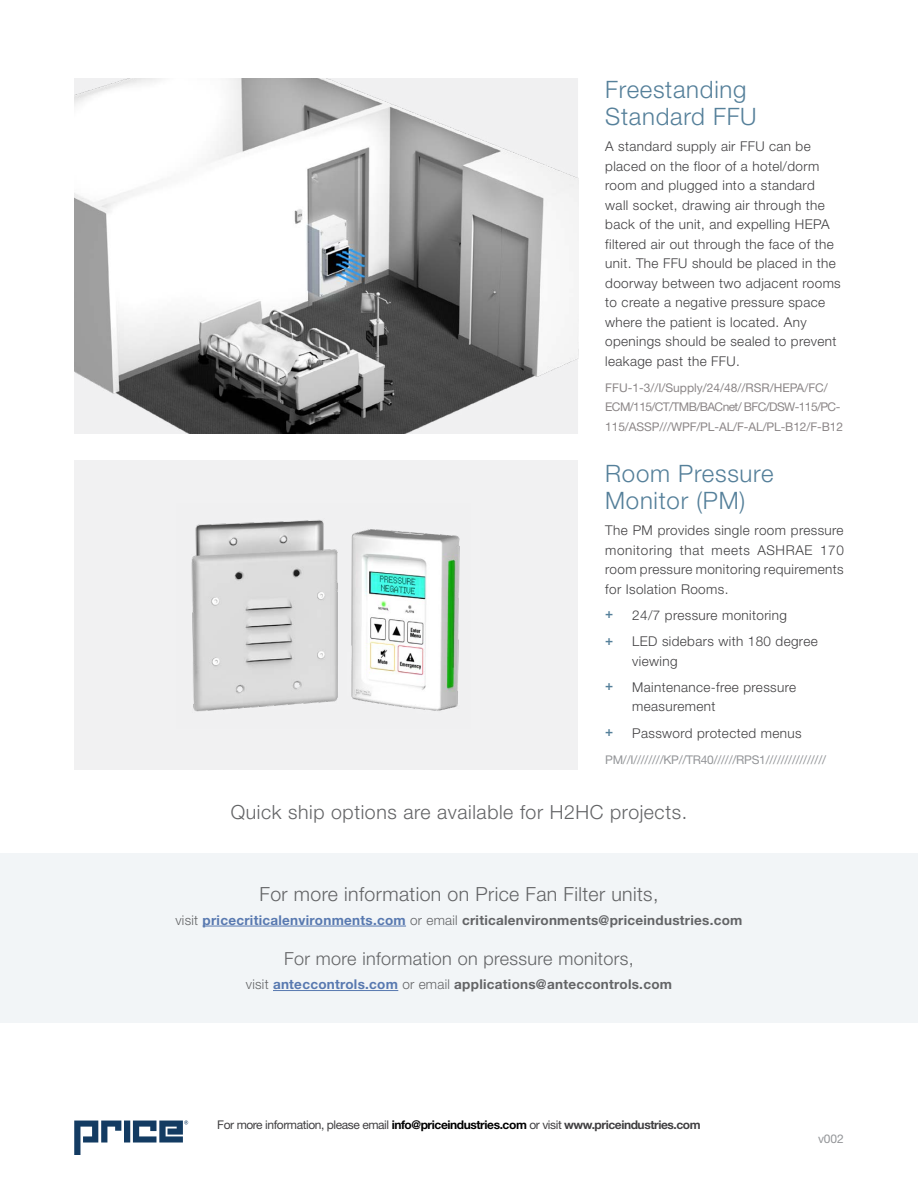
<style>
.page{position:relative;width:918px;height:1188px;background:#fff}
.page>*{position:absolute;margin:0;border:0;box-sizing:border-box;transform-origin:0 0}
.t1{font:300 24px/27px "Helvetica Neue LT Std";letter-spacing:.03em;color:#55809a}
.t2{font:300 19.5px "Helvetica Neue LT Std";letter-spacing:.025em;color:#636466}
.t3{font:300 18px "Helvetica Neue LT Std";letter-spacing:.02em;color:#636466}
.t4{font:300 13.5px/19.5px "Helvetica Neue LT Std";letter-spacing:.03em;color:#414042}
.t5{font:700 13.5px "Helvetica Neue LT Std";letter-spacing:.02em;color:#636466}
.t6{font:500 13.5px "Helvetica Neue LT Std";color:#55809a}
.t7{font:12px/19.5px "Helvetica Neue LT Std";letter-spacing:-.01em;color:#8c8788}
.t8{font:12px "Helvetica Neue LT Std";letter-spacing:-.035em;color:#414042}
.t9{font:12px "Helvetica Neue LT Std";letter-spacing:-.02em;color:#939598}
.s1{font-weight:300}
.s2{color:#5879b0}
.s3{font-weight:700;color:#000}
.s4{font-weight:700}
</style>
<div class="page">
<svg style="left:74px;top:1121px;width:47px;height:34px"></svg>
<div style="left:124px;top:1121px;width:6px;height:22px;background:#133b62"></div>
<svg style="left:133px;top:1120px;width:55px;height:23px"></svg>
<div style="left:74px;top:460px;width:504px;height:310px;background:#f1f1f2"></div>
<img style="left:74px;top:78px;width:504px;height:355px">
<img style="left:191px;top:520px;width:269px;height:192px">
<div style="left:0;top:853px;width:918px;height:170px;background:#f2f5f7"></div>
<hr style="left:203px;top:926px;width:203px;height:1px;background:#5879b0">
<hr style="left:273px;top:990px;width:125px;height:1px;background:#5879b0">
<h1 class="t1" style="left:605px;top:75px;width:153px">Freestanding<br>Standard FFU</h1>
<p class="t4" style="left:605px;top:136px;width:237px">A standard supply air FFU can be placed on the floor of a hotel/dorm room and plugged into a standard wall socket, drawing air through the back of the unit, and expelling HEPA filtered air out through the face of the unit. The FFU should be placed in the doorway between two adjacent rooms to create a negative pressure space where the patient is located. Any openings should be sealed to prevent leakage past the FFU.</p>
<p class="t7" style="left:605px;top:378px;width:239px">FFU-1-3//I/Supply/24/48//RSR/HEPA/FC/<br>ECM/115/CT/TMB/BACnet/ BFC/DSW-115/PC-<br>115/ASSP///WPF/PL-AL/F-AL/PL-B12/F-B12</p>
<h1 class="t1" style="left:605px;top:459px;width:170px">Room Pressure<br>Monitor (PM)</h1>
<p class="t4" style="left:605px;top:520px;width:240px;text-align:justify">The PM provides single room pressure monitoring that meets ASHRAE 170 room pressure monitoring requirements for Isolation Rooms.</p>
<p class="t6" style="left:605px;top:606px;width:10px">+</p>
<p class="t4" style="left:632px;top:605px;width:156px">24/7 pressure monitoring</p>
<p class="t6" style="left:605px;top:632px;width:10px">+</p>
<p class="t4" style="left:632px;top:631px;width:187px">LED sidebars with 180 degree viewing</p>
<p class="t6" style="left:605px;top:678px;width:10px">+</p>
<p class="t4" style="left:632px;top:677px;width:165px">Maintenance-free pressure measurement</p>
<p class="t6" style="left:605px;top:723px;width:10px">+</p>
<p class="t4" style="left:632px;top:723px;width:171px">Password protected menus</p>
<p class="t9" style="left:605px;top:753px;width:222px">PM//I////////KP//TR40//////RPS1////////////////</p>
<h2 class="t2" style="left:231px;top:800px;width:458px">Quick ship options are available for H2HC projects.</h2>
<h2 class="t2" style="left:259px;top:882px;width:401px">For more information on Price Fan Filter units,</h2>
<p class="t5" style="left:175px;top:912px;width:569px"><span class="s1">visit</span> <span class="s2">pricecriticalenvironments.com</span> <span class="s1">or email</span> criticalenvironments@priceindustries.com</p>
<h3 class="t3" style="left:284px;top:948px;width:351px">For more information on pressure monitors,</h3>
<p class="t5" style="left:246px;top:976px;width:428px"><span class="s1">visit</span> <span class="s2">anteccontrols.com</span> <span class="s1">or email</span> applications@anteccontrols.com</p>
<p class="t8" style="left:217px;top:1118px;width:485px">For more information, please email <span class="s3">info@priceindustries.com</span> or visit <span class="s4">www.priceindustries.com</span></p>
<p class="t9" style="left:818px;top:1132px;width:27px">v002</p>
</div>
